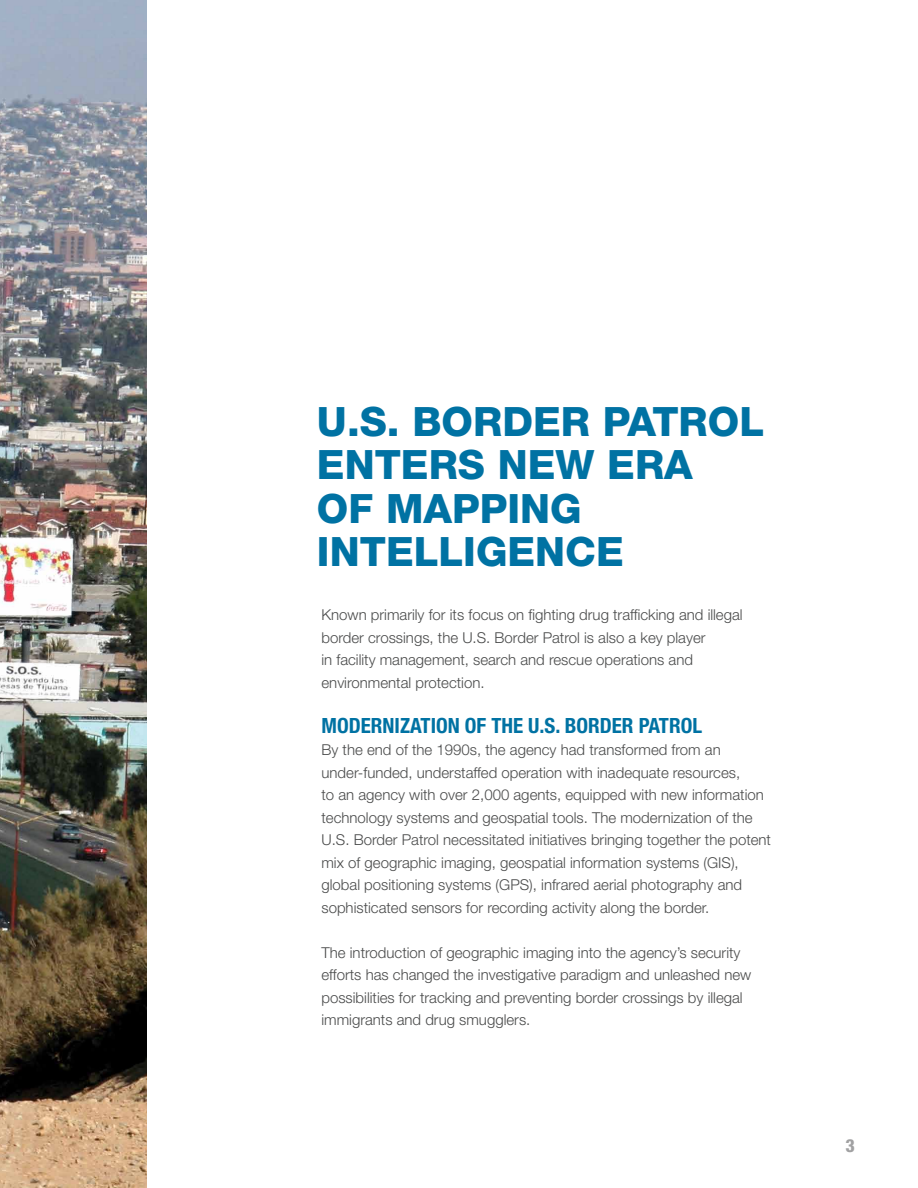
<style>
.page{position:relative;width:918px;height:1188px;background:#fff}
.page>*{position:absolute;margin:0;border:0;box-sizing:border-box;transform-origin:0 0}
.t1{font:800 40.5px/43.5px "Helvetica Neue LT Std";color:#0072a3}
.t2{font:700 condensed 21px "Helvetica Neue LT Std";color:#0072a3}
.t3{font:800 condensed 18px "Helvetica Neue LT Std";color:#a1a1a2}
.t4{font:300 15px/22.5px "Helvetica Neue LT Std";color:#4a4b4b}
</style>
<div class="page">
<img style="left:0;top:0;width:147px;height:1188px">
<h1 class="t1" style="left:317px;top:400px;width:449px">U.S. BORDER PATROL<br>ENTERS NEW ERA<br>OF MAPPING<br>INTELLIGENCE</h1>
<p class="t4" style="left:321px;top:603px;width:423px">Known primarily for its focus on fighting drug trafficking and illegal border crossings, the U.S. Border Patrol is also a key player<br>in facility management, search and rescue operations and environmental protection.</p>
<h2 class="t2" style="left:321px;top:712px;width:382px">MODERNIZATION OF THE U.S. BORDER PATROL</h2>
<p class="t4" style="left:321px;top:738px;width:451px">By the end of the 1990s, the agency had transformed from an under-funded, understaffed operation with inadequate resources,<br>to an agency with over 2,000 agents, equipped with new information technology systems and geospatial tools. The modernization of the U.S. Border Patrol necessitated initiatives bringing together the potent mix of geographic imaging, geospatial information systems (GIS), global positioning systems (GPS), infrared aerial photography and sophisticated sensors for recording activity along the border.</p>
<p class="t4" style="left:321px;top:941px;width:431px">The introduction of geographic imaging into the agency’s security efforts has changed the investigative paradigm and unleashed new possibilities for tracking and preventing border crossings by illegal immigrants and drug smugglers.</p>
<p class="t3" style="left:846px;top:1134px;width:11px">3</p>
</div>
